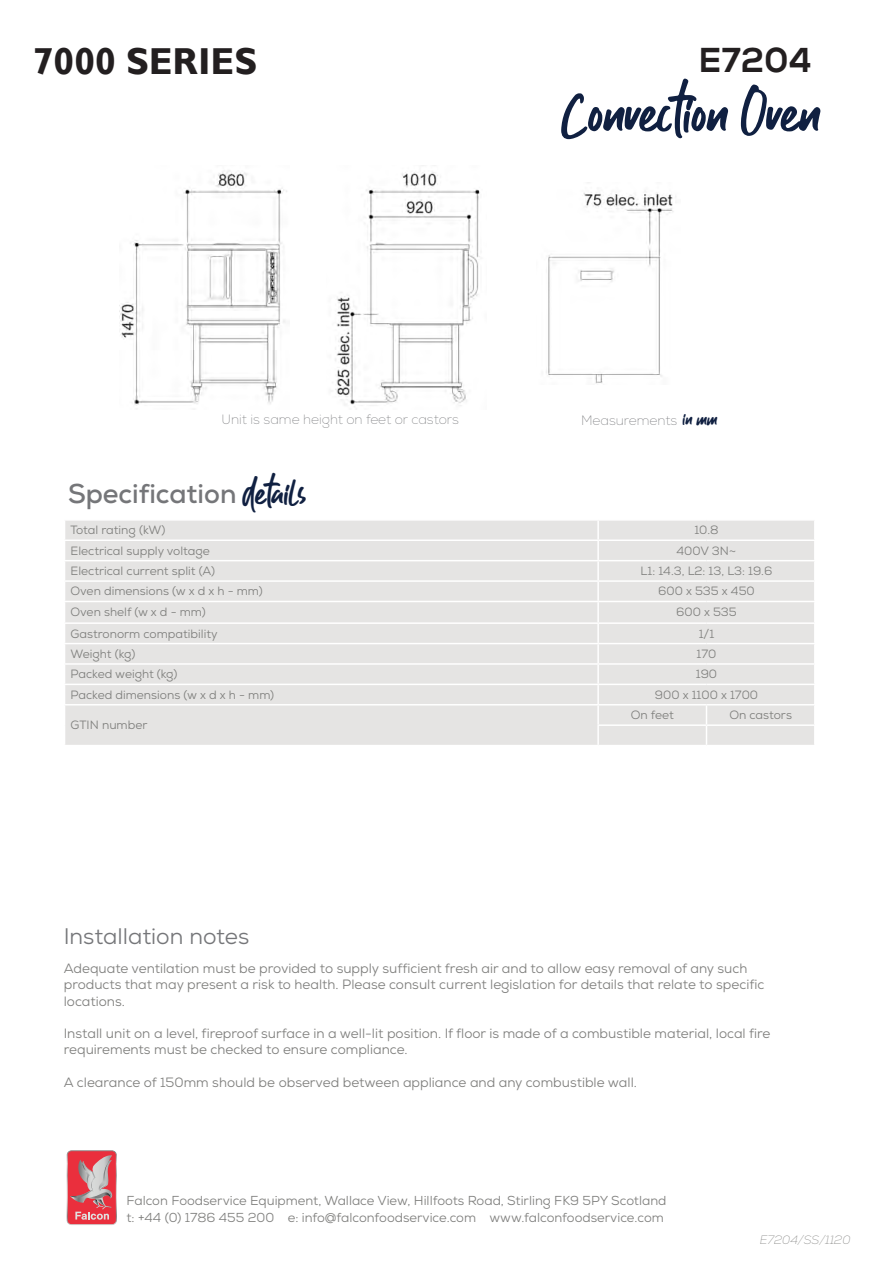
<style>
.page{position:relative;width:893px;height:1263px;background:#fff}
.page>*{position:absolute;margin:0;border:0;box-sizing:border-box;transform-origin:0 0}
.Script_Header_quote{font:55.5px "Guthen Bloots Personal Use";color:#102041}
.t1{font:700 37.5px "Gill Sans";color:#231f20}
.t2{font:800 34.5px "Nexa";color:#231f20}
.Script_Header_quote-2{font:33px "Guthen Bloots Personal Use";color:#102041}
.t3{font:700 27px "Nexa";color:#757679}
.t4{font:22.5px "Nexa";color:#757679}
.Script_Header_quote-3{font:18px "Guthen Bloots Personal Use";color:#102041}
.t5{font:13.5px/16.2px "Nexa";color:#7e7e7c}
.t6{font:100 13.5px "Nexa";color:#757679}
.t7{font:13.05px "Nexa";color:#7e7e7c}
.t8{font:12px "Nexa";color:#7e7e7c}
.t9{font:italic 100 12px "Nexa";color:#7e7e7c}
</style>
<div class="page">
<div style="left:65px;top:521px;width:749px;height:224px;background:#e5e4e3"></div>
<hr style="left:64px;top:539px;width:534px;height:2px;background:#fff">
<hr style="left:598px;top:539px;width:108px;height:2px;background:#fff">
<hr style="left:706px;top:539px;width:110px;height:2px;background:#fff">
<hr style="left:64px;top:560px;width:534px;height:1px;background:#fff">
<hr style="left:598px;top:560px;width:108px;height:1px;background:#fff">
<hr style="left:706px;top:560px;width:110px;height:1px;background:#fff">
<hr style="left:64px;top:580px;width:534px;height:2px;background:#fff">
<hr style="left:598px;top:580px;width:108px;height:2px;background:#fff">
<svg style="left:597px;top:521px;width:2px;height:80px"></svg>
<hr style="left:706px;top:580px;width:110px;height:2px;background:#fff">
<hr style="left:64px;top:601px;width:534px;height:1px;background:#fff">
<hr style="left:598px;top:601px;width:108px;height:1px;background:#fff">
<hr style="left:597px;top:602px;width:2px;height:20px;background:#fff">
<hr style="left:706px;top:601px;width:110px;height:1px;background:#fff">
<hr style="left:64px;top:622px;width:534px;height:2px;background:#fff">
<hr style="left:598px;top:622px;width:108px;height:2px;background:#fff">
<hr style="left:706px;top:622px;width:110px;height:2px;background:#fff">
<hr style="left:64px;top:643px;width:534px;height:1px;background:#fff">
<hr style="left:598px;top:643px;width:108px;height:1px;background:#fff">
<hr style="left:706px;top:643px;width:110px;height:1px;background:#fff">
<hr style="left:64px;top:663px;width:534px;height:2px;background:#fff">
<hr style="left:598px;top:663px;width:108px;height:2px;background:#fff">
<hr style="left:706px;top:663px;width:110px;height:2px;background:#fff">
<hr style="left:64px;top:684px;width:534px;height:1px;background:#fff">
<hr style="left:598px;top:684px;width:108px;height:1px;background:#fff">
<hr style="left:706px;top:684px;width:110px;height:1px;background:#fff">
<hr style="left:64px;top:704px;width:534px;height:1px;background:#fff">
<hr style="left:598px;top:704px;width:108px;height:1px;background:#fff">
<hr style="left:706px;top:704px;width:110px;height:1px;background:#fff">
<hr style="left:597px;top:724px;width:109px;height:2px;background:#fff">
<svg style="left:597px;top:624px;width:2px;height:121px"></svg>
<hr style="left:706px;top:724px;width:110px;height:2px;background:#fff">
<svg style="left:706px;top:705px;width:1px;height:40px"></svg>
<svg style="left:67px;top:1150px;width:50px;height:75px;background:#d7646d"></svg>
<img style="left:119px;top:170px;width:168px;height:235px">
<img style="left:335px;top:165px;width:145px;height:242px">
<img style="left:546px;top:182px;width:130px;height:202px">
<p class="t1" style="left:33px;top:39px;width:226px">7000 SERIES</p>
<p class="t2" style="left:698px;top:39px;width:115px">E7204</p>
<p class="Script_Header_quote" style="left:562px;top:78px;width:260px">Convection Oven</p>
<p class="t6" style="left:222px;top:411px;width:239px">Unit is same height on feet or castors</p>
<p class="t6" style="left:581px;top:412px;width:98px">Measurements</p>
<p class="Script_Header_quote-3" style="left:683px;top:407px;width:36px">in mm</p>
<p class="t3" style="left:68px;top:476px;width:170px">Specification</p>
<p class="Script_Header_quote-2" style="left:243px;top:473px;width:65px">details</p>
<p class="t8" style="left:71px;top:522px;width:96px">Total rating (kW)</p>
<p class="t8" style="left:694px;top:522px;width:26px">10.8</p>
<p class="t8" style="left:71px;top:543px;width:141px">Electrical supply voltage</p>
<p class="t8" style="left:677px;top:543px;width:61px">400V 3N~</p>
<p class="t8" style="left:71px;top:563px;width:146px">Electrical current split (A)</p>
<p class="t8" style="left:641px;top:563px;width:133px">L1: 14.3, L2: 13, L3: 19.6</p>
<p class="t8" style="left:71px;top:584px;width:194px">Oven dimensions (w x d x h - mm)</p>
<p class="t8" style="left:658px;top:584px;width:98px">600 x 535 x 450</p>
<p class="t8" style="left:71px;top:604px;width:137px">Oven shelf (w x d - mm)</p>
<p class="t8" style="left:676px;top:604px;width:62px">600 x 535</p>
<p class="t8" style="left:71px;top:626px;width:149px">Gastronorm compatibility</p>
<p class="t8" style="left:699px;top:626px;width:17px">1/1</p>
<p class="t8" style="left:71px;top:646px;width:66px">Weight (kg)</p>
<p class="t8" style="left:697px;top:646px;width:21px">170</p>
<p class="t8" style="left:71px;top:667px;width:108px">Packed weight (kg)</p>
<p class="t8" style="left:696px;top:667px;width:23px">190</p>
<p class="t8" style="left:71px;top:687px;width:205px">Packed dimensions (w x d x h - mm)</p>
<p class="t8" style="left:655px;top:687px;width:105px">900 x 1100 x 1700</p>
<p class="t8" style="left:71px;top:718px;width:78px">GTIN number</p>
<p class="t8" style="left:631px;top:707px;width:44px">On feet</p>
<p class="t8" style="left:729px;top:707px;width:64px">On castors</p>
<p class="t4" style="left:64px;top:922px;width:187px">Installation notes</p>
<p class="t5" style="left:64px;top:960px;width:702px">Adequate ventilation must be provided to supply sufficient fresh air and to allow easy removal of any such products that may present a risk to health. Please consult current legislation for details that relate to specific locations.</p>
<p class="t5" style="left:64px;top:1025px;width:708px">Install unit on a level, fireproof surface in a well-lit position. If floor is made of a combustible material, local fire requirements must be checked to ensure compliance.</p>
<p class="t5" style="left:64px;top:1074px;width:575px">A clearance of 150mm should be observed between appliance and any combustible wall.</p>
<p class="t7" style="left:126px;top:1192px;width:541px">Falcon Foodservice Equipment, Wallace View, Hillfoots Road, Stirling FK9 5PY Scotland</p>
<p class="t7" style="left:126px;top:1209px;width:539px">t: +44 (0) 1786 455 200 e: info@falconfoodservice.com www.falconfoodservice.com</p>
<p class="t9" style="left:760px;top:1233px;width:92px">E7204/SS/1120</p>
</div>
